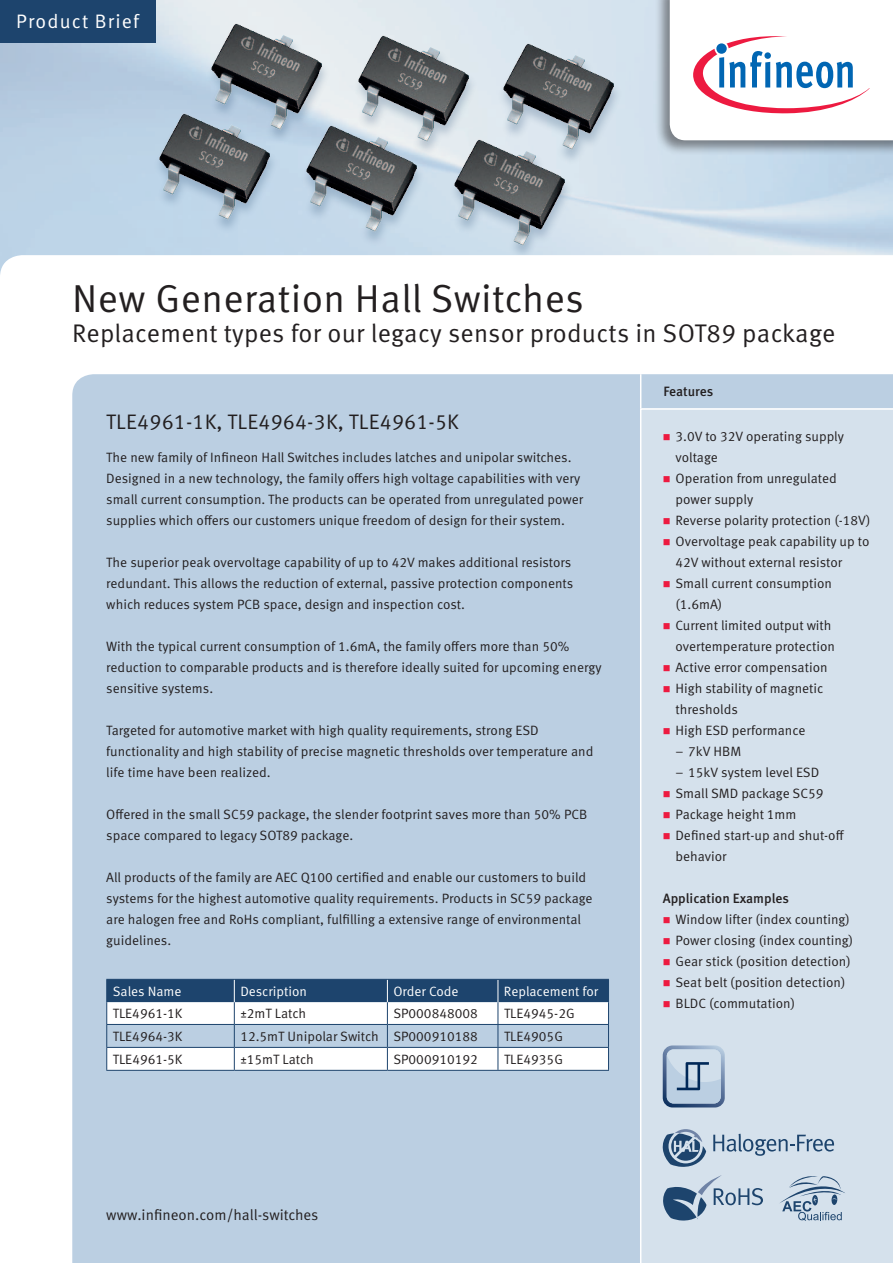
<style>
.page{position:relative;width:893px;height:1263px;background:#fff}
.page>*{position:absolute;margin:0;border:0;box-sizing:border-box;transform-origin:0 0}
.t1{font:39px "Infineon Meta";letter-spacing:.01em;color:#231f20}
.t2{font:25.5px "Infineon Meta";letter-spacing:.01em;color:#231f20}
.t3{font:21px "Infineon Meta";letter-spacing:.01em;color:#231f20}
.t4{font:19.5px "Infineon Meta";letter-spacing:.06em;color:#fff}
.t5{font:15px "Infineon Meta";color:#231f20}
.t6{font:13.5px/21px "Infineon Meta";color:#231f20}
.t7{font:13.5px "Infineon Meta";color:#fff}
.t8{font:500 13.5px "Infineon Meta";letter-spacing:-.005em;color:#231f20}
</style>
<div class="page">
<img style="left:0;top:0;width:893px;height:255px">
<div style="left:206px;top:24px;width:125px;height:121px;background:#1d446d;opacity:.25"></div>
<img style="left:207px;top:18px;width:120px;height:114px">
<div style="left:353px;top:36px;width:125px;height:121px;background:#e1e9f0"></div>
<img style="left:355px;top:30px;width:119px;height:114px">
<div style="left:497px;top:45px;width:125px;height:120px;background:#d6e3ee"></div>
<img style="left:499px;top:39px;width:119px;height:114px">
<div style="left:153px;top:114px;width:126px;height:121px;background:#1d446d;opacity:.25"></div>
<img style="left:155px;top:108px;width:119px;height:114px">
<div style="left:301px;top:127px;width:125px;height:120px;background:#1d446d;opacity:.25"></div>
<img style="left:302px;top:121px;width:120px;height:114px">
<div style="left:449px;top:140px;width:125px;height:121px;background:#1d446d;opacity:.25"></div>
<img style="left:451px;top:134px;width:119px;height:114px">
<div style="left:654px;top:0;width:239px;height:156px;background:#231f20;opacity:.5"></div>
<div style="left:0;top:0;width:155px;height:43px;background:#1d446d"></div>
<svg style="left:670px;top:0;width:223px;height:140px"></svg>
<div style="left:72px;top:374px;width:821px;height:889px;background:#bbcfe2"></div>
<svg style="left:106px;top:979px;width:503px;height:91px"></svg>
<hr style="left:106px;top:1070px;width:128px;height:1px;background:#1d446d">
<hr style="left:234px;top:1070px;width:153px;height:1px;background:#1d446d">
<hr style="left:387px;top:1070px;width:111px;height:1px;background:#1d446d">
<hr style="left:498px;top:1070px;width:111px;height:1px;background:#1d446d">
<hr style="left:640px;top:374px;width:1px;height:35px;background:#fff">
<div style="left:640px;top:408px;width:253px;height:855px;background:#d5e1ec"></div>
<svg style="left:778px;top:1175px;width:67px;height:46px;background:#b1c2d3"></svg>
<svg style="left:663px;top:1045px;width:62px;height:62px;background:#a4b8ce"></svg>
<svg style="left:663px;top:1175px;width:100px;height:45px;background:#a1b4c8"></svg>
<svg style="left:713px;top:1134px;width:121px;height:22px;background:#a9bcce"></svg>
<svg style="left:663px;top:1129px;width:43px;height:38px;background:#7c94ae"></svg>
<svg style="left:664px;top:434px;width:6px;height:6px"></svg>
<svg style="left:664px;top:476px;width:6px;height:6px"></svg>
<svg style="left:664px;top:518px;width:6px;height:6px"></svg>
<svg style="left:664px;top:539px;width:6px;height:6px"></svg>
<svg style="left:664px;top:581px;width:6px;height:6px"></svg>
<svg style="left:664px;top:623px;width:6px;height:6px"></svg>
<svg style="left:664px;top:665px;width:6px;height:6px"></svg>
<svg style="left:664px;top:686px;width:6px;height:6px"></svg>
<svg style="left:664px;top:728px;width:6px;height:6px"></svg>
<svg style="left:664px;top:791px;width:6px;height:6px"></svg>
<svg style="left:664px;top:812px;width:6px;height:6px"></svg>
<svg style="left:664px;top:833px;width:6px;height:6px"></svg>
<svg style="left:664px;top:917px;width:6px;height:6px"></svg>
<svg style="left:664px;top:938px;width:6px;height:6px"></svg>
<svg style="left:664px;top:959px;width:6px;height:6px"></svg>
<svg style="left:664px;top:980px;width:6px;height:6px"></svg>
<svg style="left:664px;top:1001px;width:6px;height:6px"></svg>
<h3 class="t4" style="left:16px;top:10px;width:124px">Product Brief</h3>
<h1 class="t1" style="left:72px;top:275px;width:513px">New Generation Hall Switches</h1>
<h2 class="t2" style="left:72px;top:318px;width:765px">Replacement types for our legacy sensor products in SOT89 package</h2>
<h3 class="t3" style="left:106px;top:409px;width:354px">TLE4961-1K, TLE4964-3K, TLE4961-5K</h3>
<p class="t6" style="left:106px;top:447px;width:478px">The new family of Infineon Hall Switches includes latches and unipolar switches.<br>Designed in a new technology, the family offers high voltage capabilities with very small current consumption. The products can be operated from unregulated power supplies which offers our customers unique freedom of design for their system.</p>
<p class="t6" style="left:106px;top:552px;width:469px">The superior peak overvoltage capability of up to 42V makes additional resistors redundant. This allows the reduction of external, passive protection components which reduces system PCB space, design and inspection cost.</p>
<p class="t6" style="left:106px;top:636px;width:497px">With the typical current consumption of 1.6mA, the family offers more than 50% reduction to comparable products and is therefore ideally suited for upcoming energy sensitive systems.</p>
<p class="t6" style="left:106px;top:720px;width:489px">Targeted for automotive market with high quality requirements, strong ESD functionality and high stability of precise magnetic thresholds over temperature and life time have been realized.</p>
<p class="t6" style="left:106px;top:804px;width:482px">Offered in the small SC59 package, the slender footprint saves more than 50% PCB space compared to legacy SOT89 package.</p>
<p class="t6" style="left:106px;top:867px;width:488px">All products of the family are AEC Q100 certified and enable our customers to build systems for the highest automotive quality requirements. Products in SC59 package are halogen free and RoHs compliant, fulfilling a extensive range of environmental guidelines.</p>
<p class="t7" style="left:113px;top:983px;width:70px">Sales Name</p>
<p class="t7" style="left:240px;top:983px;width:68px">Description</p>
<p class="t7" style="left:393px;top:983px;width:67px">Order Code</p>
<p class="t7" style="left:504px;top:983px;width:96px">Replacement for</p>
<p class="t6" style="left:113px;top:1003px;width:71px">TLE4961-1K</p>
<p class="t6" style="left:240px;top:1003px;width:67px">±2mT Latch</p>
<p class="t6" style="left:393px;top:1003px;width:86px">SP000848008</p>
<p class="t6" style="left:504px;top:1003px;width:72px">TLE4945-2G</p>
<p class="t6" style="left:113px;top:1026px;width:71px">TLE4964-3K</p>
<p class="t6" style="left:240px;top:1026px;width:239px">12.5mT Unipolar Switch SP000910188</p>
<p class="t6" style="left:504px;top:1026px;width:60px">TLE4905G</p>
<p class="t6" style="left:113px;top:1049px;width:71px">TLE4961-5K</p>
<p class="t6" style="left:240px;top:1049px;width:75px">±15mT Latch</p>
<p class="t6" style="left:393px;top:1049px;width:86px">SP000910192</p>
<p class="t6" style="left:504px;top:1049px;width:60px">TLE4935G</p>
<p class="t5" style="left:106px;top:1206px;width:214px">www.infineon.com/hall-switches</p>
<p class="t8" style="left:663px;top:383px;width:51px">Features</p>
<p class="t6" style="left:675px;top:426px;width:196px">3.0V to 32V operating supply voltage<br>Operation from unregulated power supply<br>Reverse polarity protection (-18V)<br>Overvoltage peak capability up to<br>42V without external resistor<br>Small current consumption (1.6mA)<br>Current limited output with overtemperature protection<br>Active error compensation<br>High stability of magnetic thresholds<br>High ESD performance</p>
<p class="t6" style="left:675px;top:741px;width:67px">– 7kV HBM</p>
<p class="t6" style="left:675px;top:762px;width:170px">– 15kV system level ESD<br>Small SMD package SC59<br>Package height 1mm<br>Defined start-up and shut-off behavior</p>
<p class="t8" style="left:663px;top:890px;width:128px">Application Examples</p>
<p class="t6" style="left:675px;top:909px;width:179px">Window lifter (index counting)<br>Power closing (index counting)<br>Gear stick (position detection)<br>Seat belt (position detection)<br>BLDC (commutation)</p>
</div>
